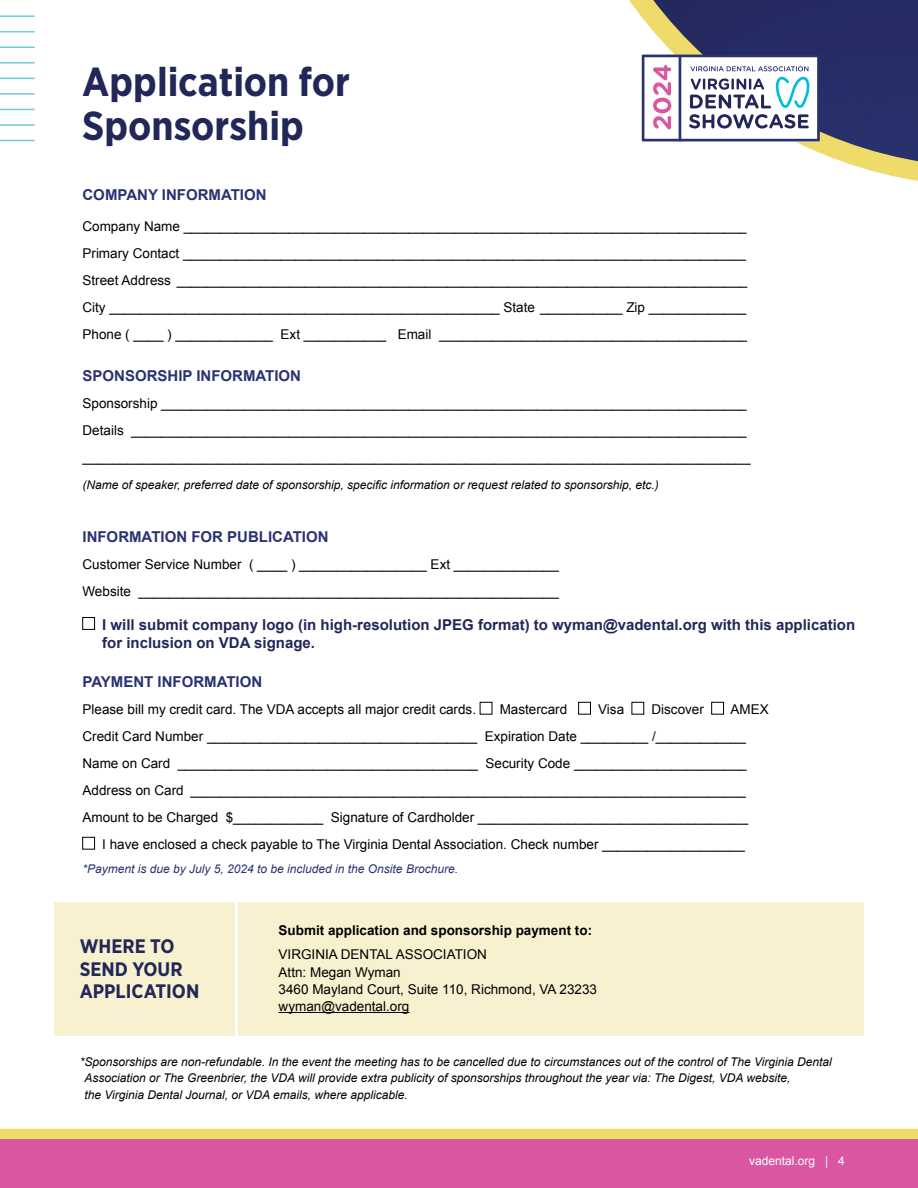
<style>
.page{position:relative;width:918px;height:1188px;background:#fff}
.page>*{position:absolute;margin:0;border:0;box-sizing:border-box;transform-origin:0 0}
.t1{font:700 40.5px/43.5px "Gotham Narrow";color:#222759}
.t2{font:700 19.5px/22.5px "Gotham Narrow";color:#222759}
.t3{font:700 15px/18px "Arial";color:#222759}
.t4{font:700 15px "Arial";color:#293272}
.t5{font:13.5px/27px "Arial";color:#000}
.t6{font:700 13.5px "Arial";color:#000}
.t7{font:italic 12px/16.5px "Arial";color:#000}
.t8{font:italic 12px "Arial";color:#293272}
.t9{font:12px "Arial";color:#fff}
</style>
<div class="page">
<svg style="left:629px;top:0;width:289px;height:181px"></svg>
<svg style="left:0;top:1129px;width:918px;height:59px;background:#db6d96"></svg>
<svg style="left:642px;top:55px;width:178px;height:86px"></svg>
<hr style="left:0;top:15px;width:35px;height:2px;background:#6fccda">
<hr style="left:0;top:62px;width:35px;height:2px;background:#6fccda">
<hr style="left:0;top:109px;width:35px;height:1px;background:#6fccda">
<hr style="left:0;top:31px;width:35px;height:1px;background:#6fccda">
<hr style="left:0;top:78px;width:35px;height:1px;background:#6fccda">
<hr style="left:0;top:124px;width:35px;height:2px;background:#6fccda">
<hr style="left:0;top:47px;width:35px;height:1px;background:#6fccda">
<hr style="left:0;top:93px;width:35px;height:2px;background:#6fccda">
<hr style="left:0;top:140px;width:35px;height:1px;background:#6fccda">
<div style="left:480px;top:702px;width:12px;height:12px;border:1px solid #000"></div>
<div style="left:578px;top:702px;width:13px;height:12px;border:1px solid #000"></div>
<div style="left:632px;top:702px;width:12px;height:12px;border:1px solid #000"></div>
<div style="left:711px;top:702px;width:13px;height:12px;border:1px solid #000"></div>
<div style="left:82px;top:837px;width:13px;height:12px;border:1px solid #000"></div>
<div style="left:82px;top:617px;width:13px;height:13px;border:1px solid #000"></div>
<div style="left:54px;top:902px;width:810px;height:134px;background:#f8f1cf"></div>
<hr style="left:279px;top:1012px;width:130px;height:1px;background:#000">
<hr style="left:235px;top:902px;width:3px;height:134px;background:#fff">
<h1 class="t1" style="left:82px;top:60px;width:269px">Application for<br>Sponsorship</h1>
<p class="t4" style="left:82px;top:185px;width:186px">COMPANY INFORMATION</p>
<p class="t5" style="left:82px;top:213px;width:666px;text-align:justify">Company Name ___________________________________________________________________________ Primary Contact ___________________________________________________________________________ Street Address ____________________________________________________________________________ City ____________________________________________________ State ___________ Zip _____________ Phone ( ____ ) _____________ Ext ___________ Email _________________________________________</p>
<p class="t4" style="left:82px;top:366px;width:220px">SPONSORSHIP INFORMATION</p>
<p class="t5" style="left:82px;top:390px;width:670px">Sponsorship ______________________________________________________________________________<br>Details __________________________________________________________________________________ _________________________________________________________________________________________</p>
<p class="t7" style="left:82px;top:477px;width:578px">(Name of speaker, preferred date of sponsorship, specific information or request related to sponsorship, etc.)</p>
<p class="t4" style="left:82px;top:527px;width:248px">INFORMATION FOR PUBLICATION</p>
<p class="t5" style="left:82px;top:551px;width:478px">Customer Service Number ( ____ ) _________________ Ext ______________<br>Website ________________________________________________________</p>
<p class="t3" style="left:102px;top:616px;width:755px">I will submit company logo (in high-resolution JPEG format) to wyman@vadental.org with this application for inclusion on VDA signage.</p>
<p class="t4" style="left:82px;top:672px;width:181px">PAYMENT INFORMATION</p>
<p class="t5" style="left:82px;top:696px;width:395px">Please bill my credit card. The VDA accepts all major credit cards.</p>
<p class="t5" style="left:500px;top:696px;width:69px">Mastercard</p>
<p class="t5" style="left:598px;top:696px;width:28px">Visa</p>
<p class="t5" style="left:651px;top:696px;width:54px">Discover</p>
<p class="t5" style="left:730px;top:696px;width:40px">AMEX</p>
<p class="t5" style="left:82px;top:723px;width:665px">Credit Card Number ____________________________________ Expiration Date _________ /____________</p>
<p class="t5" style="left:82px;top:750px;width:666px">Name on Card ________________________________________ Security Code _______________________</p>
<p class="t5" style="left:82px;top:777px;width:665px">Address on Card __________________________________________________________________________</p>
<p class="t5" style="left:82px;top:804px;width:667px">Amount to be Charged $____________ Signature of Cardholder ____________________________________</p>
<p class="t5" style="left:102px;top:831px;width:644px">I have enclosed a check payable to The Virginia Dental Association. Check number ___________________</p>
<p class="t8" style="left:82px;top:861px;width:377px">*Payment is due by July 5, 2024 to be included in the Onsite Brochure.</p>
<h2 class="t2" style="left:80px;top:935px;width:121px">WHERE TO<br>SEND YOUR<br>APPLICATION</h2>
<p class="t6" style="left:279px;top:922px;width:315px">Submit application and sponsorship payment to:</p>
<p class="t5" style="left:279px;top:946px;width:320px;line-height:17.2px">VIRGINIA DENTAL ASSOCIATION<br>Attn: Megan Wyman<br>3460 Mayland Court, Suite 110, Richmond, VA 23233 wyman@vadental.org</p>
<p class="t7" style="left:84px;top:1053px;width:749px;text-indent:-5px">*Sponsorships are non-refundable. In the event the meeting has to be cancelled due to circumstances out of the control of The Virginia Dental<br>Association or The Greenbrier, the VDA will provide extra publicity of sponsorships throughout the year via: The Digest, VDA website,<br>the Virginia Dental Journal, or VDA emails, where applicable.</p>
<p class="t9" style="left:749px;top:1153px;width:97px">vadental.org | 4</p>
</div>
